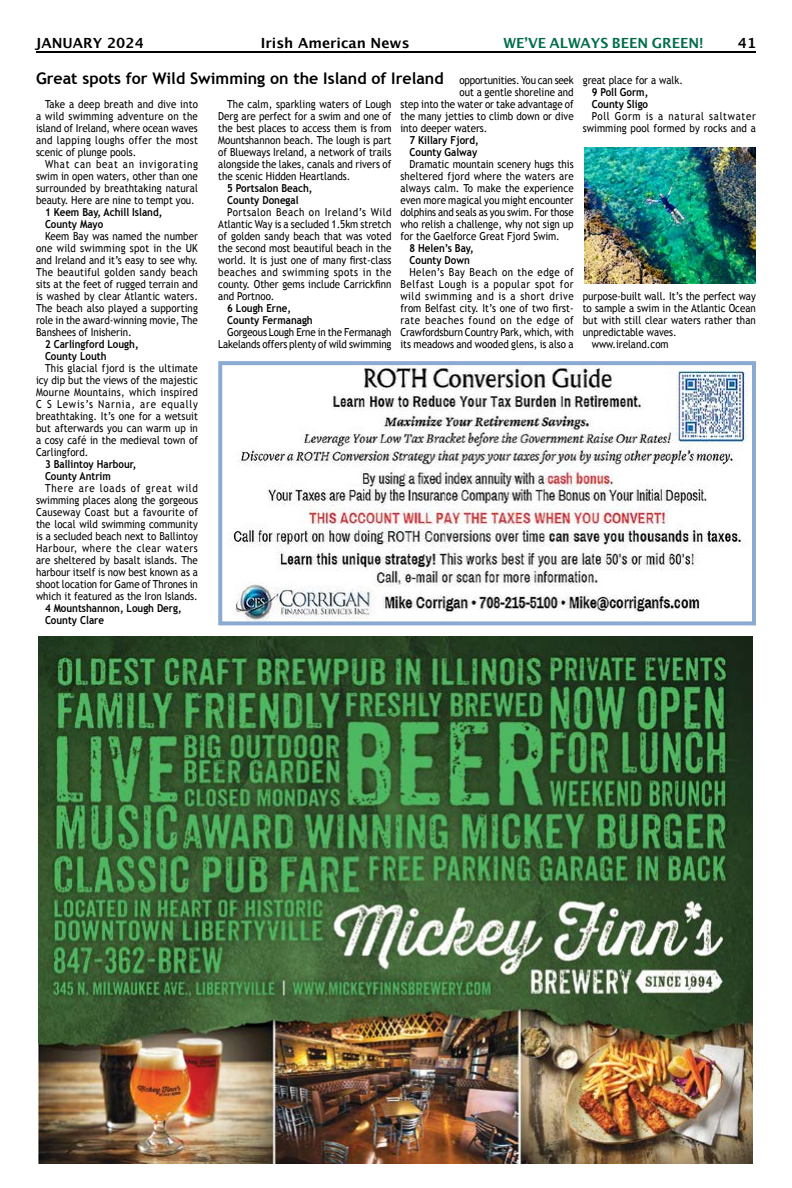
<style>
.page{position:relative;width:792px;height:1188px;background:#fff}
.page>*{position:absolute;margin:0;border:0;box-sizing:border-box;transform-origin:0 0}
.t1{font:700 16px "Trebuchet MS";color:#000}
.t2{font:700 14px "Lucida Grande";color:#000}
.t3{font:700 14px "Lucida Grande";color:#006d49}
.t4{font:11px/12px "Trebuchet MS";color:#000;text-align:justify;scale:.89 1}
.t5{font:700 11px/12px "Trebuchet MS";color:#000;scale:.89 1}
</style>
<div class="page">
<hr style="left:36px;top:51px;width:720px;height:2px;background:#000">
<img style="left:38px;top:637px;width:714px;height:527px">
<img style="left:231px;top:366px;width:517px;height:254px">
<div style="left:218px;top:361px;width:538px;height:264px;border:4px solid #8baad1"></div>
<img style="left:584px;top:147px;width:172px;height:136px">
<p class="t2" style="left:36px;top:32px;width:110px">JANUARY 2024</p>
<p class="t2" style="left:261px;top:32px;width:150px">Irish American News</p>
<p class="t3" style="left:504px;top:32px;width:202px">WE’VE ALWAYS BEEN GREEN!</p>
<p class="t2" style="left:738px;top:32px;width:20px">41</p>
<h1 class="t1" style="left:36px;top:68px;width:409px">Great spots for Wild Swimming on the Island of Ireland</h1>
<p class="t4" style="left:218px;top:98px;width:196px;text-indent:9px">The calm, sparkling waters of Lough Derg are perfect for a swim and one of the best places to access them is from Mountshannon beach. The lough is part of Blueways Ireland, a network of trails alongside the lakes, canals and rivers of the scenic Hidden Heartlands.</p>
<p class="t5" style="left:227px;top:182px;width:97px">5 Portsalon Beach,<br>County Donegal</p>
<p class="t4" style="left:218px;top:206px;width:196px;text-indent:9px">Portsalon Beach on Ireland’s Wild Atlantic Way is a secluded 1.5km stretch of golden sandy beach that was voted the second most beautiful beach in the world. It is just one of many first-class beaches and swimming spots in the county. Other gems include Carrickfinn and Portnoo.</p>
<p class="t5" style="left:227px;top:302px;width:98px">6 Lough Erne,<br>County Fermanagh</p>
<p class="t4" style="left:218px;top:326px;width:196px;text-align:right">Gorgeous Lough Erne in the Fermanagh<br>Lakelands offers plenty of wild swimming</p>
<p class="t4" style="left:460px;top:74px;width:130px">opportunities. You can seek</p>
<p class="t4" style="left:460px;top:86px;width:130px">out a gentle shoreline and</p>
<p class="t4" style="left:401px;top:98px;width:196px">step into the water or take advantage of</p>
<p class="t4" style="left:401px;top:110px;width:196px">the many jetties to climb down or dive</p>
<p class="t4" style="left:401px;top:122px;width:99px">into deeper waters.</p>
<p class="t5" style="left:410px;top:134px;width:79px">7 Killary Fjord,<br>County Galway</p>
<p class="t4" style="left:401px;top:158px;width:196px;text-indent:9px">Dramatic mountain scenery hugs this sheltered fjord where the waters are always calm. To make the experience even more magical you might encounter dolphins and seals as you swim. For those who relish a challenge, why not sign up for the Gaelforce Great Fjord Swim.</p>
<p class="t5" style="left:410px;top:242px;width:74px">8 Helen’s Bay,<br>County Down</p>
<p class="t4" style="left:401px;top:266px;width:196px;text-indent:9px">Helen’s Bay Beach on the edge of Belfast Lough is a popular spot for wild swimming and is a short drive from Belfast city. It’s one of two first&shy;rate beaches found on the edge of Crawfordsburn Country Park, which, with its meadows and wooded glens, is also a</p>
<p class="t4" style="left:36px;top:98px;width:184px;text-indent:9px">Take a deep breath and dive into a wild swimming adventure on the island of Ireland, where ocean waves and lapping loughs offer the most scenic of plunge pools.</p>
<p class="t4" style="left:36px;top:158px;width:183px;text-indent:9px">What can beat an invigorating swim in open waters, other than one surrounded by breathtaking natural beauty. Here are nine to tempt you.</p>
<p class="t5" style="left:45px;top:206px;width:133px">1 Keem Bay, Achill Island,<br>County Mayo</p>
<p class="t4" style="left:36px;top:230px;width:183px;text-indent:9px">Keem Bay was named the number one wild swimming spot in the UK and Ireland and it’s easy to see why.<br>The beautiful golden sandy beach sits at the feet of rugged terrain and is washed by clear Atlantic waters.<br>The beach also played a supporting role in the award-winning movie, The Banshees of Inisherin.</p>
<p class="t5" style="left:45px;top:338px;width:107px">2 Carlingford Lough,<br>County Louth</p>
<p class="t4" style="left:36px;top:362px;width:184px;text-indent:9px">This glacial fjord is the ultimate icy dip but the views of the majestic Mourne Mountains, which inspired C S Lewis’s Narnia, are equally breathtaking. It’s one for a wetsuit but afterwards you can warm up in a cosy café in the medieval town of Carlingford.</p>
<p class="t5" style="left:45px;top:458px;width:104px">3 Ballintoy Harbour,<br>County Antrim</p>
<p class="t4" style="left:36px;top:482px;width:184px;text-indent:9px">There are loads of great wild swimming places along the gorgeous Causeway Coast but a favourite of the local wild swimming community is a secluded beach next to Ballintoy Harbour, where the clear waters are sheltered by basalt islands. The harbour itself is now best known as a shoot location for Game of Thrones in which it featured as the Iron Islands.</p>
<p class="t5" style="left:45px;top:602px;width:155px">4 Mountshannon, Lough Derg,<br>County Clare</p>
<p class="t4" style="left:583px;top:74px;width:114px">great place for a walk.</p>
<p class="t5" style="left:592px;top:86px;width:65px">9 Poll Gorm,<br>County Sligo</p>
<p class="t4" style="left:583px;top:110px;width:196px;text-align:right">Poll Gorm is a natural saltwater swimming pool formed by rocks and a</p>
<p class="t4" style="left:583px;top:290px;width:196px">purpose-built wall. It’s the perfect way</p>
<p class="t4" style="left:583px;top:302px;width:196px">to sample a swim in the Atlantic Ocean</p>
<p class="t4" style="left:583px;top:314px;width:196px">but with still clear waters rather than</p>
<p class="t4" style="left:583px;top:326px;width:107px">unpredictable waves.</p>
<p class="t4" style="left:592px;top:338px;width:88px">www.ireland.com</p>
</div>
